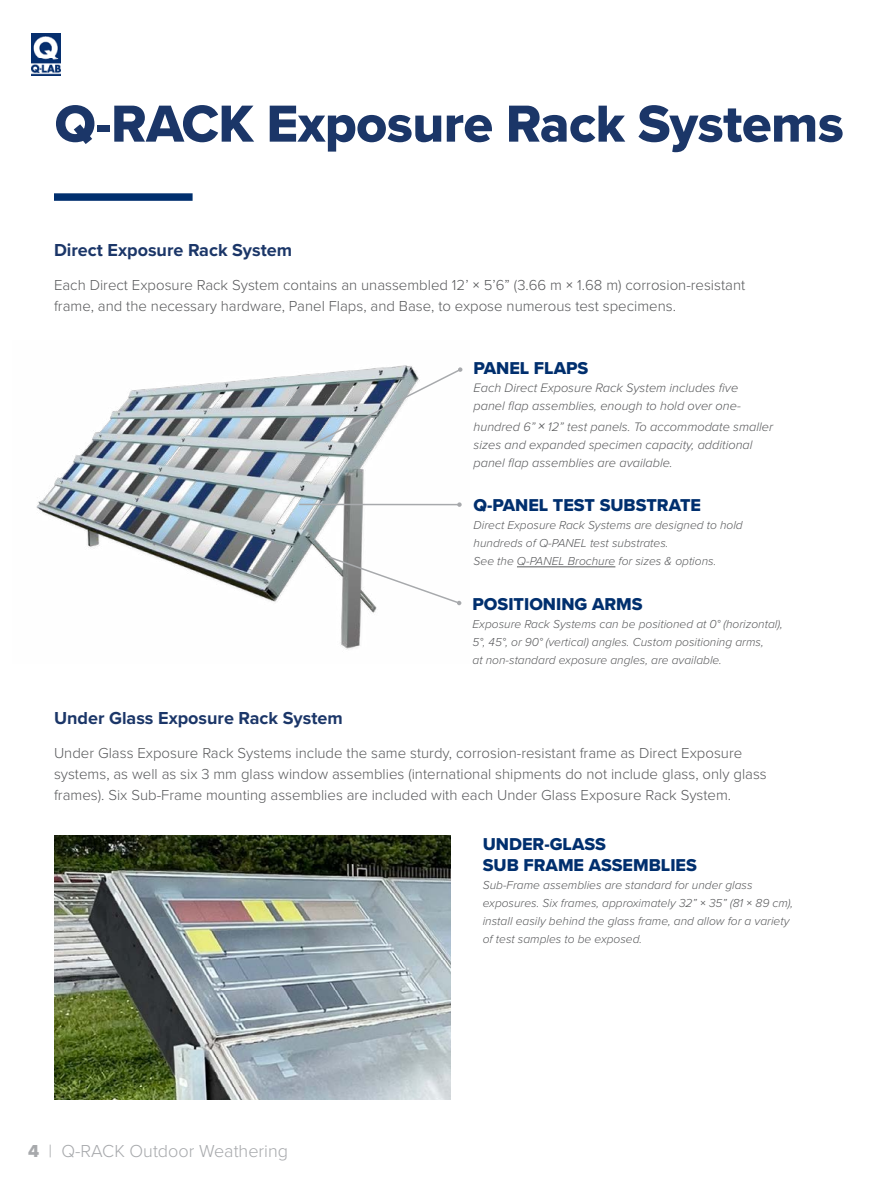
<style>
.page{position:relative;width:891px;height:1188px;background:#fff}
.page>*{position:absolute;margin:0;border:0;box-sizing:border-box;transform-origin:0 0}
.t1{font:54px "Proxima Nova Extrabld";letter-spacing:-.01em;color:#1b3668}
.t2{font:700 18px "Proxima Nova";color:#1b3668}
.t3{font:300 18px "Proxima Nova";color:#a7a9ac}
.t4{font:17.85px/21px "Proxima Nova Extrabld";color:#002f6e}
.t5{font:300 15px/21px "Proxima Nova";color:#58595b}
.t6{font:italic 300 12.75px/18px "Proxima Nova";color:#58595b}
.t7{font:italic 300 12px/18px "Proxima Nova";color:#58595b}
.s1{font-weight:400}
.s2{font-weight:400;font-size:15px}
.s3{font-weight:400;font-style:normal}
.s4{font-family:"Proxima Nova Extrabld";font-weight:400}
</style>
<div class="page">
<img style="left:54px;top:836px;width:397px;height:264px">
<img style="left:36px;top:365px;width:427px;height:285px">
<div style="left:54px;top:193px;width:139px;height:8px;background:#002f6e"></div>
<svg style="left:303px;top:367px;width:159px;height:83px"></svg>
<hr style="left:517px;top:567px;width:98px;height:1px;background:#58595b">
<img style="left:31px;top:33px;width:30px;height:43px">
<hr style="left:299px;top:504px;width:160px;height:1px;background:#a7a9ac">
<svg style="left:457px;top:502px;width:5px;height:5px"></svg>
<svg style="left:326px;top:555px;width:135px;height:50px"></svg>
<h1 class="t1" style="left:55px;top:83px;width:791px">Q-RACK Exposure Rack Systems</h1>
<p class="t2" style="left:54px;top:236px;width:240px">Direct Exposure Rack System</p>
<p class="t5" style="left:54px;top:274px;width:693px">Each Direct Exposure Rack System contains an unassembled 12’ <span class="s1">×</span> 5’6” (3.66 m <span class="s1">×</span> 1.68 m) corrosion-resistant frame, and the necessary hardware, Panel Flaps, and Base, to expose numerous test specimens.</p>
<p class="t4" style="left:474px;top:357px;width:116px">PANEL FLAPS</p>
<p class="t6" style="left:474px;top:378px;width:269px">Each Direct Exposure Rack System includes five panel flap assemblies, enough to hold over one-</p>
<p class="t6" style="left:474px;top:417px;width:301px">hundred 6” <span class="s2">×</span> 12” test panels. To accommodate smaller sizes and expanded specimen capacity, additional panel flap assemblies are available.</p>
<p class="t4" style="left:474px;top:494px;width:229px">Q-PANEL TEST SUBSTRATE</p>
<p class="t7" style="left:474px;top:515px;width:271px">Direct Exposure Rack Systems are designed to hold hundreds of Q-PANEL test substrates.<br>See the Q-PANEL Brochure for sizes &amp; options.</p>
<p class="t4" style="left:473px;top:594px;width:172px">POSITIONING ARMS</p>
<p class="t7" style="left:473px;top:615px;width:312px">Exposure Rack Systems can be positioned at 0° (horizontal),<br>5°, 45°, or 90° (vertical) angles. Custom positioning arms,<br>at non-standard exposure angles, are available.</p>
<p class="t2" style="left:54px;top:704px;width:290px">Under Glass Exposure Rack System</p>
<p class="t5" style="left:54px;top:742px;width:714px">Under Glass Exposure Rack Systems include the same sturdy, corrosion-resistant frame as Direct Exposure systems, as well as six 3 mm glass window assemblies (international shipments do not include glass, only glass frames). Six Sub-Frame mounting assemblies are included with each Under Glass Exposure Rack System.</p>
<p class="t4" style="left:483px;top:833px;width:216px">UNDER-GLASS<br>SUB FRAME ASSEMBLIES</p>
<p class="t7" style="left:483px;top:875px;width:312px">Sub-Frame assemblies are standard for under glass exposures. Six frames, approximately 32” <span class="s3">×</span> 35” (81 <span class="s3">×</span> 89 cm), install easily behind the glass frame, and allow for a variety of test samples to be exposed.</p>
<p class="t3" style="left:28px;top:1137px;width:261px"><span class="s4">4</span> | Q-RACK Outdoor Weathering</p>
</div>
